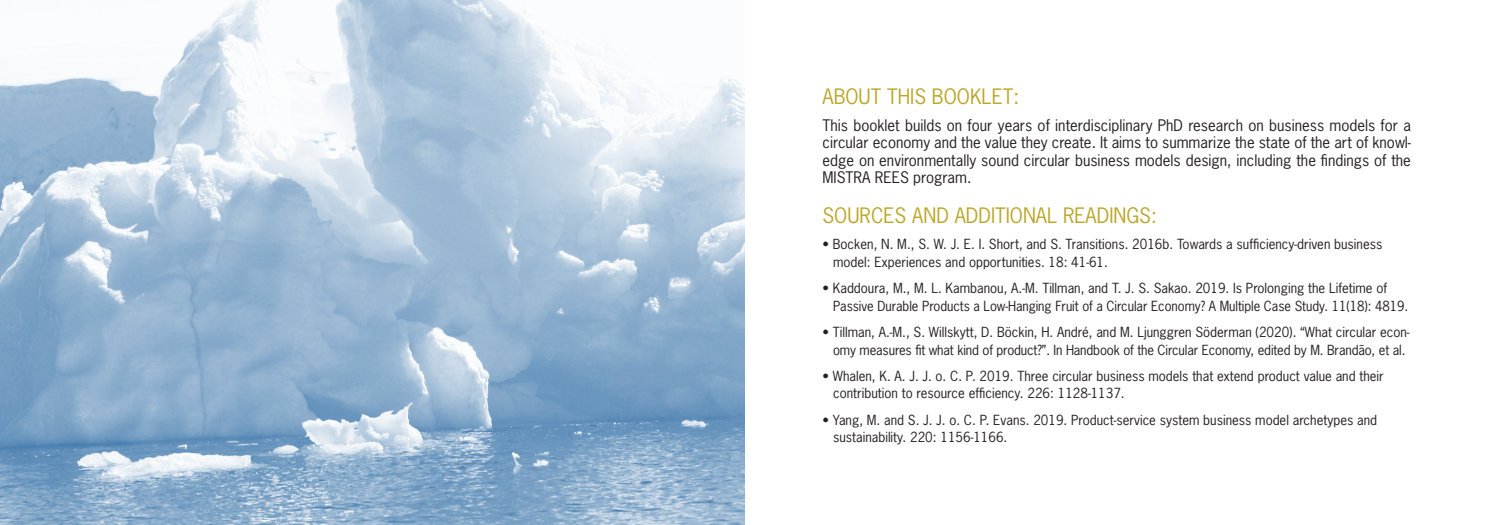
<style>
.page{position:relative;width:1489px;height:525px;background:#fff}
.page>*{position:absolute;margin:0;border:0;box-sizing:border-box;transform-origin:0 0}
.Rubrik_blå{font:20px "News Gothic Std";color:#bba72a}
.Brödtext{font:15px/17.5px "News Gothic Std";color:#231f20;text-align:justify}
.Brödtext-2{font:13.12px/17.5px "News Gothic Std";color:#231f20}
</style>
<div class="page">
<img style="left:0;top:0;width:744px;height:524px">
<p class="Rubrik_blå" style="left:822px;top:84px;width:198px">ABOUT THIS BOOKLET:</p>
<p class="Brödtext" style="left:822px;top:116px;width:590px">This booklet builds on four years of interdisciplinary PhD research on business models for a circular economy and the value they create. It aims to summarize the state of the art of knowl&shy;edge on environmentally sound circular business models design, including the findings of the MISTRA REES program.</p>
<p class="Rubrik_blå" style="left:822px;top:202px;width:336px">SOURCES AND ADDITIONAL READINGS:</p>
<p class="Brödtext-2" style="left:833px;top:235px;width:550px;text-indent:-11px">• Bocken, N. M., S. W. J. E. I. Short, and S. Transitions. 2016b. Towards a sufficiency-driven business model: Experiences and opportunities. 18: 41-61.</p>
<p class="Brödtext-2" style="left:833px;top:279px;width:576px;text-indent:-11px">• Kaddoura, M., M. L. Kambanou, A.-M. Tillman, and T. J. S. Sakao. 2019. Is Prolonging the Lifetime of<br>Passive Durable Products a Low-Hanging Fruit of a Circular Economy? A Multiple Case Study. 11(18): 4819.</p>
<p class="Brödtext-2" style="left:822px;top:323px;width:588px;text-align:center">• Tillman, A.-M., S. Willskytt, D. Böckin, H. André, and M. Ljunggren Söderman (2020). “What circular econ&shy;omy measures fit what kind of product?”. In Handbook of the Circular Economy, edited by M. Brandão, et al.</p>
<p class="Brödtext-2" style="left:833px;top:367px;width:552px;text-indent:-11px">• Whalen, K. A. J. J. o. C. P. 2019. Three circular business models that extend product value and their contribution to resource efficiency. 226: 1128-1137.</p>
<p class="Brödtext-2" style="left:833px;top:410px;width:545px;text-indent:-11px">• Yang, M. and S. J. J. o. C. P. Evans. 2019. Product-service system business model archetypes and sustainability. 220: 1156-1166.</p>
</div>
